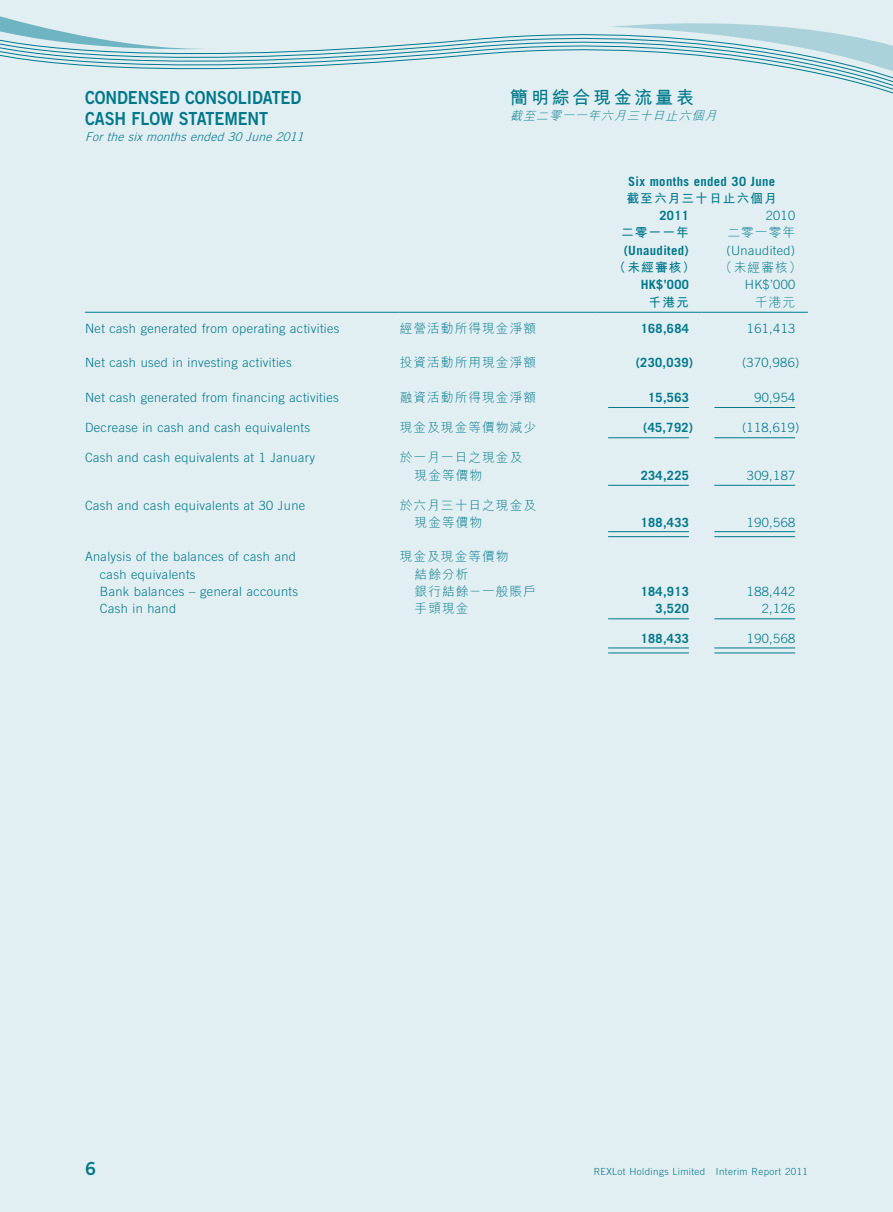
<style>
.page{position:relative;width:893px;height:1212px;background:#e2eff2}
.page>*{position:absolute;margin:0;border:0;box-sizing:border-box;transform-origin:0 0}
.t1{font:18px "Trade Gothic LT Std Bd 2";letter-spacing:-.005em;color:#00788b;scale:.9 1}
.t2{font:700 18px "M Hei HK";letter-spacing:.15em;color:#00788b}
.t3{font:18px "Trade Gothic LT Std Bd 2";letter-spacing:-.005em;color:#00788b}
.Body_Text{font:300 12.75px/17.2px "Trade Gothic LT Std";letter-spacing:.03em;color:#00788b}
.Body_Text-2{font:300 12.75px/17.2px "M Hei HK";letter-spacing:.08em;color:#00788b}
.Body_Text-3{font:700 12.75px "Trade Gothic LT Std";letter-spacing:.03em;color:#00788b}
.Body_Text-4{font:700 12.75px "M Hei HK";letter-spacing:.08em;color:#00788b}
.t4{font:italic 300 12px "Trade Gothic LT Std";color:#00788b}
.t5{font:italic 300 12px "M Hei HK";color:#00788b}
.t6{font:300 9.75px "Trade Gothic LT Std";letter-spacing:.045em;color:#00788b}
</style>
<div class="page">
<svg style="left:0;top:34px;width:893px;height:59px"></svg>
<svg style="left:610px;top:23px;width:283px;height:48px"></svg>
<svg style="left:0;top:16px;width:216px;height:39px"></svg>
<hr style="left:85px;top:312px;width:315px;height:1px;background:#00788b">
<hr style="left:400px;top:312px;width:195px;height:1px;background:#00788b">
<hr style="left:595px;top:312px;width:107px;height:1px;background:#00788b">
<hr style="left:702px;top:312px;width:106px;height:1px;background:#00788b">
<hr style="left:608px;top:407px;width:81px;height:1px;background:#00788b">
<hr style="left:714px;top:407px;width:81px;height:1px;background:#00788b">
<hr style="left:608px;top:437px;width:81px;height:1px;background:#00788b">
<hr style="left:714px;top:437px;width:81px;height:1px;background:#00788b">
<hr style="left:608px;top:485px;width:81px;height:1px;background:#00788b">
<hr style="left:714px;top:485px;width:81px;height:1px;background:#00788b">
<hr style="left:608px;top:531px;width:81px;height:1px;background:#00788b">
<hr style="left:608px;top:536px;width:81px;height:1px;background:#00788b">
<hr style="left:714px;top:531px;width:81px;height:1px;background:#00788b">
<hr style="left:714px;top:536px;width:81px;height:1px;background:#00788b">
<hr style="left:608px;top:618px;width:81px;height:1px;background:#00788b">
<hr style="left:714px;top:618px;width:81px;height:1px;background:#00788b">
<hr style="left:608px;top:647px;width:81px;height:1px;background:#00788b">
<hr style="left:608px;top:652px;width:81px;height:1px;background:#00788b">
<hr style="left:714px;top:647px;width:81px;height:1px;background:#00788b">
<hr style="left:714px;top:652px;width:81px;height:1px;background:#00788b">
<p class="t1" style="left:85px;top:86px;width:242px">CONDENSED CONSOLIDATED</p>
<p class="t1" style="left:85px;top:107px;width:205px">CASH FLOW STATEMENT</p>
<p class="t4" style="left:85px;top:130px;width:224px">For the six months ended 30 June 2011</p>
<p class="t2" style="left:510px;top:84px;width:185px">簡明綜合現金流量表</p>
<p class="t5" style="left:510px;top:110px;width:211px">截至二零一一年六月三十日止六個月</p>
<p class="Body_Text-3" style="left:628px;top:173px;width:149px">Six months ended 30 June</p>
<p class="Body_Text-4" style="left:626px;top:189px;width:152px">截至六月三十日止六個月</p>
<p class="Body_Text-3" style="left:659px;top:208px;width:31px">2011</p>
<p class="Body_Text" style="left:766px;top:207px;width:31px">2010</p>
<p class="Body_Text-4" style="left:621px;top:224px;width:69px">二零一一年</p>
<p class="Body_Text-2" style="left:727px;top:224px;width:69px">二零一零年</p>
<p class="Body_Text-3" style="left:624px;top:242px;width:67px">(Unaudited)</p>
<p class="Body_Text" style="left:726px;top:241px;width:70px">(Unaudited)</p>
<p class="Body_Text-4" style="left:613px;top:258px;width:84px">（未經審核）</p>
<p class="Body_Text-2" style="left:719px;top:258px;width:84px">（未經審核）</p>
<p class="Body_Text-3" style="left:641px;top:277px;width:50px">HK$’000</p>
<p class="Body_Text" style="left:745px;top:276px;width:52px">HK$’000</p>
<p class="Body_Text-4" style="left:649px;top:293px;width:42px">千港元</p>
<p class="Body_Text-2" style="left:755px;top:293px;width:42px">千港元</p>
<p class="Body_Text" style="left:85px;top:319px;width:256px">Net cash generated from operating activities</p>
<p class="Body_Text-2" style="left:400px;top:319px;width:138px">經營活動所得現金淨額</p>
<p class="Body_Text-3" style="left:641px;top:320px;width:50px">168,684</p>
<p class="Body_Text" style="left:747px;top:319px;width:50px">161,413</p>
<p class="Body_Text" style="left:85px;top:354px;width:208px">Net cash used in investing activities</p>
<p class="Body_Text-2" style="left:400px;top:354px;width:138px">投資活動所用現金淨額</p>
<p class="Body_Text-3" style="left:636px;top:355px;width:59px">(230,039)</p>
<p class="Body_Text" style="left:742px;top:354px;width:59px">(370,986)</p>
<p class="Body_Text" style="left:85px;top:388px;width:255px">Net cash generated from financing activities</p>
<p class="Body_Text-2" style="left:400px;top:388px;width:138px">融資活動所得現金淨額</p>
<p class="Body_Text-3" style="left:648px;top:389px;width:42px">15,563</p>
<p class="Body_Text" style="left:754px;top:388px;width:42px">90,954</p>
<p class="Body_Text" style="left:85px;top:419px;width:227px">Decrease in cash and cash equivalents</p>
<p class="Body_Text-2" style="left:400px;top:418px;width:138px">現金及現金等價物減少</p>
<p class="Body_Text-3" style="left:643px;top:420px;width:51px">(45,792)</p>
<p class="Body_Text" style="left:742px;top:419px;width:59px">(118,619)</p>
<p class="Body_Text" style="left:85px;top:449px;width:232px">Cash and cash equivalents at 1 January</p>
<p class="Body_Text-2" style="left:415px;top:449px;width:109px;text-indent:-15px">於一月一日之現金及現金等價物</p>
<p class="Body_Text-3" style="left:641px;top:467px;width:50px">234,225</p>
<p class="Body_Text" style="left:747px;top:466px;width:50px">309,187</p>
<p class="Body_Text" style="left:85px;top:496px;width:222px">Cash and cash equivalents at 30 June</p>
<p class="Body_Text-2" style="left:415px;top:496px;width:123px;text-indent:-15px">於六月三十日之現金及現金等價物</p>
<p class="Body_Text-3" style="left:641px;top:515px;width:50px">188,433</p>
<p class="Body_Text" style="left:747px;top:514px;width:50px">190,568</p>
<p class="Body_Text" style="left:100px;top:548px;width:197px;text-indent:-15px">Analysis of the balances of cash and cash equivalents</p>
<p class="Body_Text-2" style="left:415px;top:548px;width:96px;text-indent:-15px">現金及現金等價物結餘分析</p>
<p class="Body_Text" style="left:100px;top:582px;width:200px">Bank balances – general accounts</p>
<p class="Body_Text-2" style="left:415px;top:582px;width:123px">銀行結餘－一般賬戶</p>
<p class="Body_Text-3" style="left:641px;top:583px;width:50px">184,913</p>
<p class="Body_Text" style="left:747px;top:582px;width:50px">188,442</p>
<p class="Body_Text" style="left:100px;top:600px;width:78px">Cash in hand</p>
<p class="Body_Text-2" style="left:415px;top:599px;width:55px">手頭現金</p>
<p class="Body_Text-3" style="left:656px;top:601px;width:35px">3,520</p>
<p class="Body_Text" style="left:762px;top:600px;width:35px">2,126</p>
<p class="Body_Text-3" style="left:641px;top:631px;width:50px">188,433</p>
<p class="Body_Text" style="left:747px;top:630px;width:50px">190,568</p>
<p class="t3" style="left:85px;top:1157px;width:12px">6</p>
<p class="t6" style="left:594px;top:1165px;width:216px">REXLot Holdings Limited Interim Report 2011</p>
</div>
